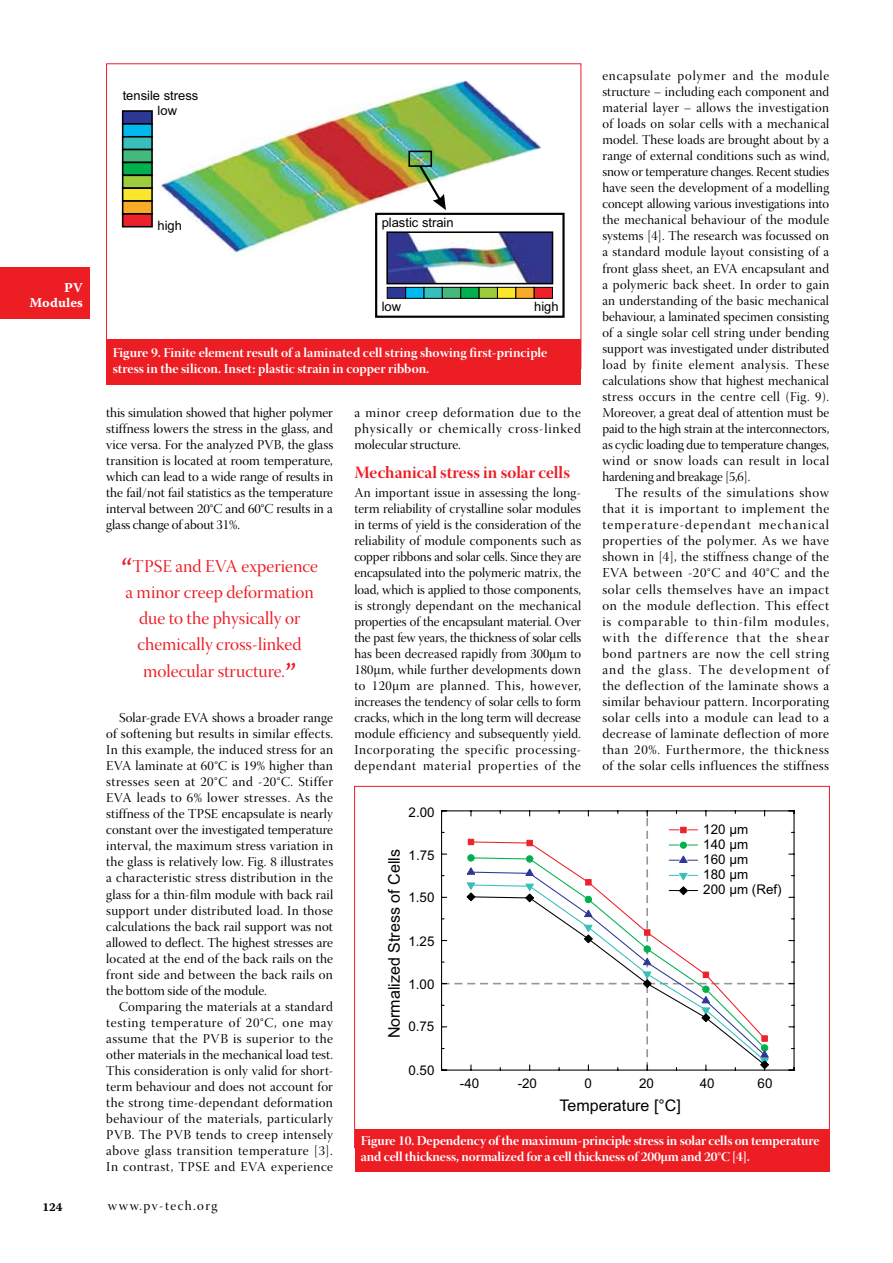
<style>
.page{position:relative;width:893px;height:1263px;background:#fff}
.page>*{position:absolute;margin:0;border:0;box-sizing:border-box;transform-origin:0 0}
.t1{font:18px/26.2px "Warnock Pro Disp";color:#ed1d24;text-align:center}
.t2{font:17.25px "Warnock Pro Bold Disp";color:#ed1d24}
.t3{font:16.05px "Arial";color:#000}
.t4{font:13.5px/16px "Warnock Pro Disp";letter-spacing:.03em;color:#000;text-align:justify}
.t5{font:13.5px/15.8px "Warnock Pro Bold Disp";color:#fff}
.t6{font:13.5px "Warnock Pro Disp";letter-spacing:.1em;color:#000}
.t7{font:13.5px/15px "Warnock Pro Bold Capt";letter-spacing:.005em;color:#fff;text-align:right}
.t8{font:13.35px "Arial";color:#000}
.t9{font:12.9px "Arial";color:#000}
.t10{font:12px "Warnock Pro Bold Capt";color:#000}
.s1{font-family:"Warnock Pro";font-size:30px}
</style>
<div class="page">
<div style="left:0;top:268px;width:89px;height:51px;background:#ed1d24"></div>
<img style="left:389px;top:234px;width:161px;height:47px">
<div style="left:386px;top:231px;width:167px;height:53px;border:2px solid #000"></div>
<div style="left:375px;top:213px;width:190px;height:105px;border:2px solid #000"></div>
<img style="left:159px;top:80px;width:382px;height:179px">
<div style="left:123px;top:111px;width:29px;height:13px;background:#2d3795"></div>
<div style="left:122px;top:110px;width:31px;height:15px;border:2px solid #000"></div>
<div style="left:123px;top:124px;width:29px;height:13px;background:#00b9ef"></div>
<div style="left:122px;top:123px;width:31px;height:15px;border:2px solid #000"></div>
<div style="left:123px;top:137px;width:29px;height:13px;background:#38bebb"></div>
<div style="left:122px;top:136px;width:31px;height:14px;border:2px solid #000"></div>
<div style="left:123px;top:150px;width:29px;height:12px;background:#45b97c"></div>
<div style="left:122px;top:149px;width:31px;height:14px;border:2px solid #000"></div>
<div style="left:123px;top:162px;width:29px;height:13px;background:#00b04c"></div>
<div style="left:122px;top:162px;width:31px;height:14px;border:2px solid #000"></div>
<div style="left:123px;top:175px;width:29px;height:13px;background:#9fcc3e"></div>
<div style="left:122px;top:175px;width:31px;height:14px;border:2px solid #000"></div>
<div style="left:123px;top:188px;width:29px;height:13px;background:#fae62a"></div>
<div style="left:122px;top:187px;width:31px;height:15px;border:2px solid #000"></div>
<div style="left:123px;top:201px;width:29px;height:13px;background:#f8ab28"></div>
<div style="left:122px;top:200px;width:31px;height:15px;border:2px solid #000"></div>
<div style="left:123px;top:214px;width:29px;height:13px;background:#ed2129"></div>
<div style="left:122px;top:213px;width:31px;height:14px;border:2px solid #000"></div>
<div style="left:387px;top:287px;width:19px;height:12px;background:#2d3795;border:1px solid #000"></div>
<div style="left:405px;top:287px;width:19px;height:12px;background:#00b9ef;border:1px solid #000"></div>
<div style="left:424px;top:287px;width:19px;height:12px;background:#38bebb;border:1px solid #000"></div>
<div style="left:442px;top:287px;width:19px;height:12px;background:#45b97c;border:1px solid #000"></div>
<div style="left:460px;top:287px;width:19px;height:12px;background:#00b04c;border:1px solid #000"></div>
<div style="left:479px;top:287px;width:19px;height:12px;background:#9fcc3e;border:1px solid #000"></div>
<div style="left:497px;top:287px;width:19px;height:12px;background:#fae62a;border:1px solid #000"></div>
<div style="left:515px;top:287px;width:20px;height:12px;background:#f8ab28;border:1px solid #000"></div>
<div style="left:534px;top:287px;width:19px;height:12px;background:#ed2129;border:1px solid #000"></div>
<div style="left:408px;top:151px;width:24px;height:16px;border:2px solid #000"></div>
<svg style="left:417px;top:163px;width:29px;height:47px"></svg>
<div style="left:106px;top:339px;width:475px;height:46px;background:#ed1d24"></div>
<svg style="left:441px;top:810px;width:353px;height:260px"></svg>
<div style="left:355px;top:1129px;width:474px;height:42px;background:#ed1d24"></div>
<p class="t7" style="left:29px;top:280px;width:55px">PV<br>Modules</p>
<p class="t4" style="left:602px;top:69px;width:228px">encapsulate polymer and the module structure – including each component and material layer – allows the investigation of loads on solar cells with a mechanical model. These loads are brought about by a range of external conditions such as wind, snow or temperature changes. Recent studies have seen the development of a modelling concept allowing various investigations into the mechanical behaviour of the module systems [4]. The research was focussed on a standard module layout consisting of a front glass sheet, an EVA encapsulant and a polymeric back sheet. In order to gain an understanding of the basic mechanical behaviour, a laminated specimen consisting of a single solar cell string under bending support was investigated under distributed load by finite element analysis. These calculations show that highest mechanical stress occurs in the centre cell (Fig. 9).<br>Moreover, a great deal of attention must be paid to the high strain at the interconnectors, as cyclic loading due to temperature changes, wind or snow loads can result in local hardening and breakage [5,6].</p>
<p class="t4" style="left:602px;top:486px;width:228px;text-indent:13px">The results of the simulations show that it is important to implement the temperature-dependant mechanical properties of the polymer. As we have shown in [4], the stiffness change of the EVA between -20°C and 40°C and the solar cells themselves have an impact on the module deflection. This effect is comparable to thin-film modules, with the difference that the shear bond partners are now the cell string and the glass. The development of the deflection of the laminate shows a similar behaviour pattern. Incorporating solar cells into a module can lead to a decrease of laminate deflection of more than 20%. Furthermore, the thickness of the solar cells influences the stiffness</p>
<p class="t9" style="left:123px;top:87px;width:77px">tensile stress</p>
<p class="t9" style="left:158px;top:102px;width:21px">low</p>
<p class="t9" style="left:382px;top:214px;width:74px">plastic strain</p>
<p class="t9" style="left:158px;top:217px;width:26px">high</p>
<p class="t9" style="left:382px;top:298px;width:21px">low</p>
<p class="t9" style="left:534px;top:298px;width:26px">high</p>
<p class="t5" style="left:113px;top:345px;width:436px">Figure 9. Finite element result of a laminated cell string showing first-principle stress in the silicon. Inset: plastic strain in copper ribbon.</p>
<p class="t4" style="left:106px;top:406px;width:228px">this simulation showed that higher polymer stiffness lowers the stress in the glass, and vice versa. For the analyzed PVB, the glass transition is located at room temperature, which can lead to a wide range of results in the fail/not fail statistics as the temperature interval between 20°C and 60°C results in a glass change of about 31%.</p>
<h1 class="t1" style="left:121px;top:555px;width:198px"><span class="s1">“</span>TPSE and EVA experience a minor creep deformation due to the physically or chemically cross-linked molecular structure.<span class="s1">”</span></h1>
<p class="t4" style="left:106px;top:711px;width:228px;text-indent:13px">Solar-grade EVA shows a broader range of softening but results in similar effects.<br>In this example, the induced stress for an EVA laminate at 60°C is 19% higher than stresses seen at 20°C and -20°C. Stiffer EVA leads to 6% lower stresses. As the stiffness of the TPSE encapsulate is nearly constant over the investigated temperature interval, the maximum stress variation in the glass is relatively low. Fig. 8 illustrates a characteristic stress distribution in the glass for a thin-film module with back rail support under distributed load. In those calculations the back rail support was not allowed to deflect. The highest stresses are located at the end of the back rails on the front side and between the back rails on the bottom side of the module.</p>
<p class="t4" style="left:106px;top:1000px;width:228px;text-indent:13px">Comparing the materials at a standard testing temperature of 20°C, one may assume that the PVB is superior to the other materials in the mechanical load test.<br>This consideration is only valid for short&shy;term behaviour and does not account for the strong time-dependant deformation behaviour of the materials, particularly PVB. The PVB tends to creep intensely above glass transition temperature [3].<br>In contrast, TPSE and EVA experience</p>
<p class="t4" style="left:354px;top:406px;width:228px">a minor creep deformation due to the physically or chemically cross-linked molecular structure.</p>
<p class="t2" style="left:354px;top:462px;width:217px">Mechanical stress in solar cells</p>
<p class="t4" style="left:354px;top:486px;width:228px">An important issue in assessing the long&shy;term reliability of crystalline solar modules in terms of yield is the consideration of the reliability of module components such as copper ribbons and solar cells. Since they are encapsulated into the polymeric matrix, the load, which is applied to those components, is strongly dependant on the mechanical properties of the encapsulant material. Over the past few years, the thickness of solar cells has been decreased rapidly from 300μm to 180μm, while further developments down to 120μm are planned. This, however, increases the tendency of solar cells to form cracks, which in the long term will decrease module efficiency and subsequently yield.<br>Incorporating the specific processing&shy;dependant material properties of the</p>
<p class="t8" style="left:409px;top:803px;width:28px">2.00</p>
<p class="t8" style="left:409px;top:846px;width:28px">1.75</p>
<p class="t8" style="left:408px;top:888px;width:28px">1.50</p>
<p class="t8" style="left:408px;top:932px;width:28px">1.25</p>
<p class="t8" style="left:408px;top:975px;width:28px">1.00</p>
<p class="t8" style="left:408px;top:1017px;width:28px">0.75</p>
<p class="t8" style="left:408px;top:1061px;width:28px">0.50</p>
<p class="t8" style="left:703px;top:820px;width:46px">120 µm</p>
<p class="t8" style="left:703px;top:866px;width:46px">180 µm</p>
<p class="t8" style="left:703px;top:835px;width:46px">140 µm</p>
<p class="t3" style="left:384px;top:1038px;width:191px;rotate:-90deg">Normalized Stress of Cells</p>
<p class="t8" style="left:703px;top:850px;width:46px">160 µm</p>
<p class="t8" style="left:703px;top:881px;width:80px">200 µm (Ref)</p>
<p class="t8" style="left:460px;top:1074px;width:21px">-40</p>
<p class="t8" style="left:518px;top:1074px;width:21px">-20</p>
<p class="t8" style="left:585px;top:1074px;width:9px">0</p>
<p class="t8" style="left:639px;top:1074px;width:16px">20</p>
<p class="t8" style="left:700px;top:1074px;width:16px">40</p>
<p class="t8" style="left:758px;top:1074px;width:16px">60</p>
<p class="t3" style="left:559px;top:1094px;width:123px">Temperature [°C]</p>
<p class="t5" style="left:361px;top:1132px;width:460px">Figure 10. Dependency of the maximum-principle stress in solar cells on temperature and cell thickness, normalized for a cell thickness of 200μm and 20°C [4].</p>
<p class="t10" style="left:43px;top:1200px;width:22px">124</p>
<p class="t6" style="left:108px;top:1198px;width:111px">www.pv-tech.org</p>
</div>
